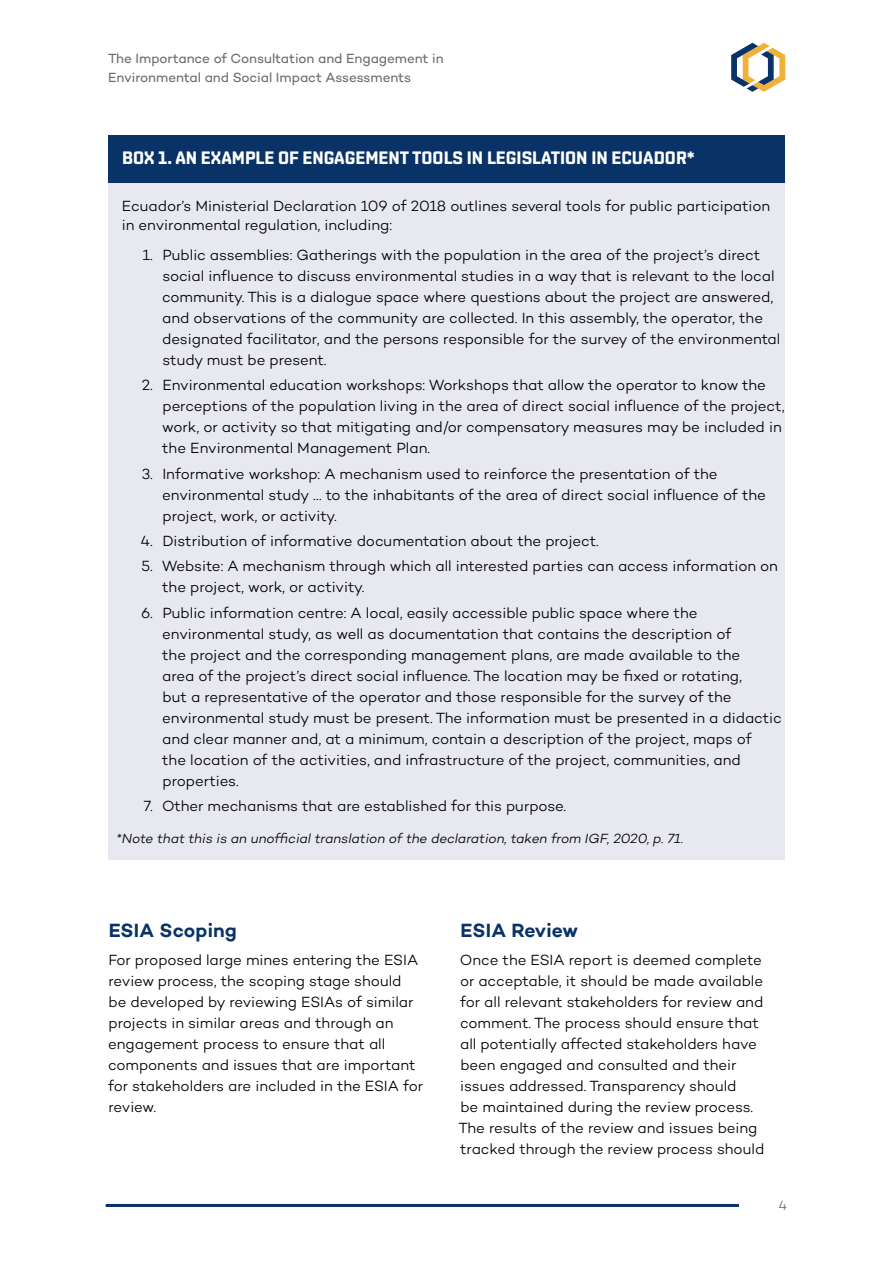
<style>
.page{position:relative;width:893px;height:1263px;background:#fff}
.page>*{position:absolute;margin:0;border:0;box-sizing:border-box;transform-origin:0 0}
.t1{font:600 19.5px "Campton";letter-spacing:.005em;color:#093266}
.Box_H1{font:700 18px "Shentox";color:#fff}
.Box_Body_Text{font:300 15px/21px "Campton";letter-spacing:-.005em;color:#000}
.t2{font:13.5px/19.5px "Campton";letter-spacing:-.005em;color:#696c6d}
.Box_source{font:italic 300 13.5px "Campton";color:#000}
.t3{font:300 13.5px "Campton";color:#696c6d}
</style>
<div class="page">
<svg style="left:731px;top:43px;width:54px;height:49px"></svg>
<hr style="left:106px;top:1204px;width:633px;height:3px;background:#093266">
<div style="left:108px;top:135px;width:677px;height:47px;background:#093266"></div>
<div style="left:108px;top:183px;width:677px;height:65px;background:#e8e9f0"></div>
<div style="left:108px;top:232px;width:677px;height:150px;background:#e8e9f0"></div>
<div style="left:108px;top:362px;width:677px;height:109px;background:#e8e9f0"></div>
<div style="left:108px;top:451px;width:677px;height:87px;background:#e8e9f0"></div>
<div style="left:108px;top:518px;width:677px;height:45px;background:#e8e9f0"></div>
<div style="left:108px;top:543px;width:677px;height:67px;background:#e8e9f0"></div>
<div style="left:108px;top:589px;width:677px;height:214px;background:#e8e9f0"></div>
<div style="left:108px;top:783px;width:677px;height:45px;background:#e8e9f0"></div>
<div style="left:108px;top:816px;width:677px;height:44px;background:#e8e9f0"></div>
<p class="t2" style="left:108px;top:48px;width:337px">The Importance of Consultation and Engagement in<br>Environmental and Social Impact Assessments</p>
<p class="Box_H1" style="left:122px;top:148px;width:574px">BOX 1. AN EXAMPLE OF ENGAGEMENT TOOLS IN LEGISLATION IN ECUADOR*</p>
<p class="Box_Body_Text" style="left:122px;top:196px;width:650px;line-height:19.5px">Ecuador’s Ministerial Declaration 109 of 2018 outlines several tools for public participation in environmental regulation, including:</p>
<p class="Box_Body_Text" style="left:162px;top:244px;width:620px;text-indent:-19px">1. Public assemblies: Gatherings with the population in the area of the project’s direct social influence to discuss environmental studies in a way that is relevant to the local community. This is a dialogue space where questions about the project are answered, and observations of the community are collected. In this assembly, the operator, the designated facilitator, and the persons responsible for the survey of the environmental study must be present.</p>
<p class="Box_Body_Text" style="left:162px;top:375px;width:624px;text-indent:-20px">2. Environmental education workshops: Workshops that allow the operator to know the perceptions of the population living in the area of direct social influence of the project, work, or activity so that mitigating and/or compensatory measures may be included in the Environmental Management Plan.</p>
<p class="Box_Body_Text" style="left:162px;top:463px;width:605px;text-indent:-21px">3. Informative workshop: A mechanism used to reinforce the presentation of the environmental study … to the inhabitants of the area of direct social influence of the project, work, or activity.</p>
<p class="Box_Body_Text" style="left:141px;top:530px;width:460px">4. Distribution of informative documentation about the project.</p>
<p class="Box_Body_Text" style="left:162px;top:556px;width:617px;text-indent:-21px">5. Website: A mechanism through which all interested parties can access information on the project, work, or activity.</p>
<p class="Box_Body_Text" style="left:162px;top:602px;width:621px;text-indent:-21px">6. Public information centre: A local, easily accessible public space where the environmental study, as well as documentation that contains the description of<br>the project and the corresponding management plans, are made available to the<br>area of the project’s direct social influence. The location may be fixed or rotating,<br>but a representative of the operator and those responsible for the survey of the environmental study must be present. The information must be presented in a didactic and clear manner and, at a minimum, contain a description of the project, maps of<br>the location of the activities, and infrastructure of the project, communities, and properties.</p>
<p class="Box_Body_Text" style="left:144px;top:795px;width:424px">7. Other mechanisms that are established for this purpose.</p>
<p class="Box_source" style="left:116px;top:830px;width:569px">*Note that this is an unofficial translation of the declaration, taken from IGF, 2020, p. 71.</p>
<h3 class="t1" style="left:109px;top:918px;width:130px">ESIA Scoping</h3>
<p class="Box_Body_Text" style="left:108px;top:949px;width:317px">For proposed large mines entering the ESIA review process, the scoping stage should<br>be developed by reviewing ESIAs of similar projects in similar areas and through an engagement process to ensure that all components and issues that are important for stakeholders are included in the ESIA for review.</p>
<h3 class="t1" style="left:461px;top:918px;width:119px">ESIA Review</h3>
<p class="Box_Body_Text" style="left:458px;top:949px;width:307px">Once the ESIA report is deemed complete or acceptable, it should be made available for all relevant stakeholders for review and comment. The process should ensure that all potentially affected stakeholders have been engaged and consulted and their issues addressed. Transparency should<br>be maintained during the review process.<br>The results of the review and issues being tracked through the review process should</p>
<p class="t3" style="left:778px;top:1197px;width:10px">4</p>
</div>
